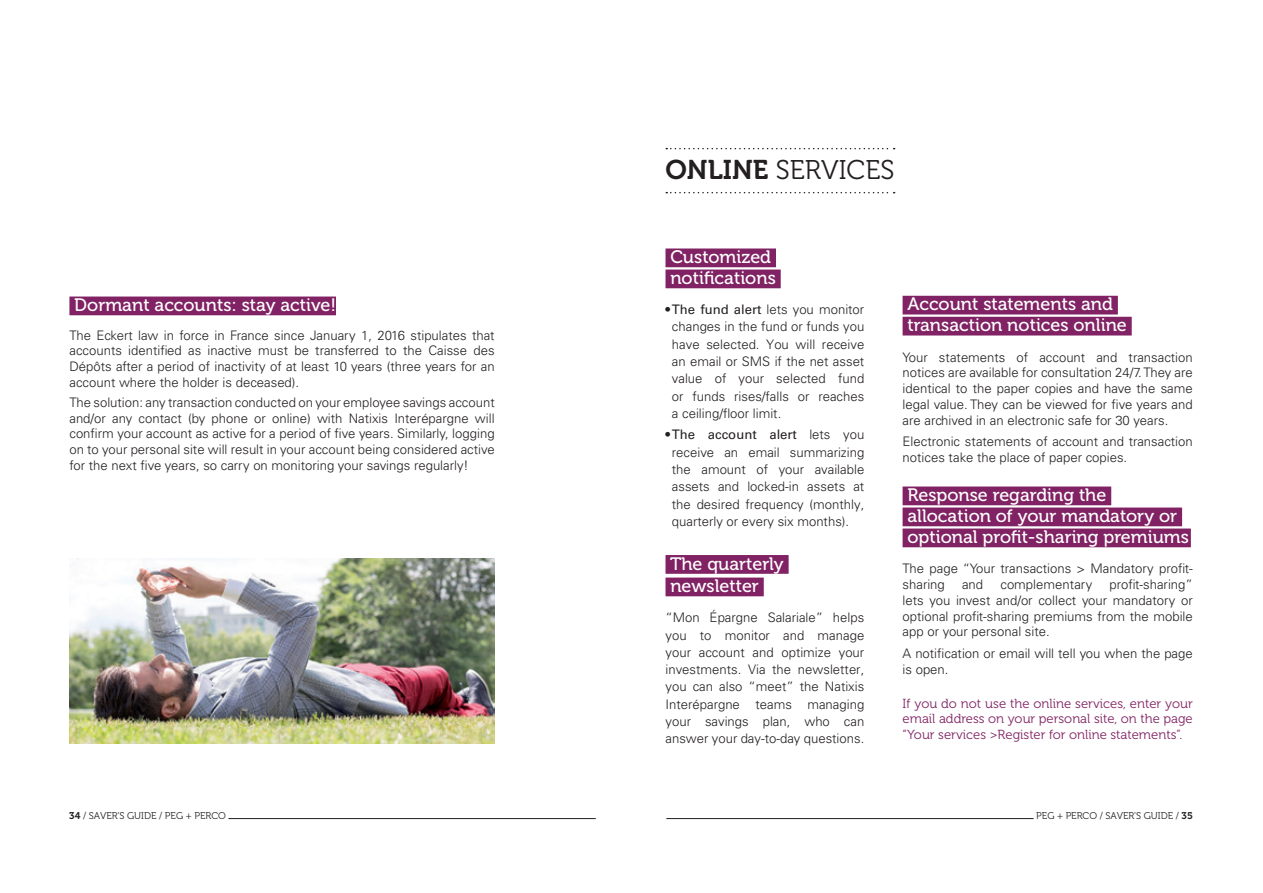
<style>
.page{position:relative;width:1263px;height:893px;background:#fff}
.page>*{position:absolute;margin:0;border:0;box-sizing:border-box;transform-origin:0 0}
.T2{font:27px "Museo 300";color:#231f20}
.T4_-_chapitre_1{font:18px/21px "Museo 500";color:#fff}
.t1{font:300 13.2px/17.2px "Univers LT Std";color:#231f20;text-align:justify}
.t2{font:13.2px/15.8px "Museo 300";color:#802263;text-align:justify}
.t3{font:9.75px "Museo 300";color:#231f20}
.s1{font-family:"Museo 700"}
.s2{font-weight:400}
</style>
<div class="page">
<img style="left:69px;top:559px;width:426px;height:184px">
<hr style="left:666px;top:818px;width:367px;height:1px;background:#231f20">
<hr style="left:228px;top:818px;width:368px;height:1px;background:#231f20">
<svg style="left:666px;top:148px;width:229px;height:1px"></svg>
<svg style="left:666px;top:192px;width:229px;height:1px"></svg>
<div style="left:665px;top:248px;width:111px;height:19px;background:#802263"></div>
<div style="left:665px;top:270px;width:116px;height:18px;background:#802263"></div>
<div style="left:665px;top:555px;width:124px;height:19px;background:#802263"></div>
<div style="left:665px;top:578px;width:99px;height:18px;background:#802263"></div>
<div style="left:902px;top:296px;width:216px;height:18px;background:#802263"></div>
<div style="left:902px;top:317px;width:230px;height:18px;background:#802263"></div>
<div style="left:902px;top:486px;width:209px;height:19px;background:#802263"></div>
<div style="left:902px;top:507px;width:280px;height:19px;background:#802263"></div>
<div style="left:902px;top:528px;width:289px;height:19px;background:#802263"></div>
<div style="left:69px;top:297px;width:267px;height:18px;background:#802263"></div>
<p class="T4_-_chapitre_1" style="left:74px;top:295px;width:263px">Dormant accounts: stay active!</p>
<p class="t1" style="left:69px;top:327px;width:427px;line-height:15.8px">The Eckert law in force in France since January 1, 2016 stipulates that accounts identified as inactive must be transferred to the Caisse des Dépôts after a period of inactivity of at least 10 years (three years for an account where the holder is deceased).</p>
<p class="t1" style="left:69px;top:394px;width:427px;line-height:15.8px">The solution: any transaction conducted on your employee savings account and/or any contact (by phone or online) with Natixis Interépargne will confirm your account as active for a period of five years. Similarly, logging on to your personal site will result in your account being considered active for the next five years, so carry on monitoring your savings regularly!</p>
<p class="T2" style="left:665px;top:155px;width:230px"><span class="s1">ONLINE</span> SERVICES</p>
<p class="T4_-_chapitre_1" style="left:670px;top:247px;width:107px">Customized notifications</p>
<p class="t1" style="left:672px;top:301px;width:194px;text-indent:-6px"><span class="s2">•The fund alert</span> lets you monitor changes in the fund or funds you have selected. You will receive an email or SMS if the net asset value of your selected fund or funds rises/falls or reaches a ceiling/floor limit.</p>
<p class="t1" style="left:672px;top:426px;width:194px;text-indent:-6px"><span class="s2">•The account alert</span> lets you receive an email summarizing the amount of your available assets and locked-in assets at the desired frequency (monthly, quarterly or every six months).</p>
<p class="T4_-_chapitre_1" style="left:670px;top:552px;width:115px;line-height:22.5px">The quarterly newsletter</p>
<p class="t1" style="left:665px;top:609px;width:200px">“Mon Épargne Salariale” helps you to monitor and manage your account and optimize your investments. Via the newsletter, you can also “meet” the Natixis Interépargne teams managing your savings plan, who can answer your day-to-day questions.</p>
<p class="T4_-_chapitre_1" style="left:907px;top:294px;width:221px">Account statements and transaction notices online</p>
<p class="t1" style="left:902px;top:349px;width:292px;line-height:15.8px">Your statements of account and transaction notices are available for consultation 24/7. They are identical to the paper copies and have the same legal value. They can be viewed for five years and are archived in an electronic safe for 30 years.</p>
<p class="t1" style="left:902px;top:434px;width:292px;line-height:15.8px">Electronic statements of account and transaction notices take the place of paper copies.</p>
<p class="T4_-_chapitre_1" style="left:907px;top:485px;width:283px">Response regarding the allocation of your mandatory or optional profit-sharing premiums</p>
<p class="t1" style="left:902px;top:561px;width:292px;line-height:15.8px">The page “Your transactions &gt; Mandatory profit&shy;sharing</p>
<p class="t1" style="left:902px;top:577px;width:292px;line-height:15.8px;text-indent:207px">profit-sharing” lets you invest and/or collect your mandatory or optional profit-sharing premiums from the mobile app or your personal site.</p>
<p class="t1" style="left:902px;top:646px;width:292px;line-height:15.8px">A notification or email will tell you when the page is open.</p>
<p class="t2" style="left:902px;top:695px;width:292px">If you do not use the online services, enter your email address on your personal site, on the page “Your services &gt;Register for online statements”.</p>
<p class="t1" style="left:962px;top:576px;width:23px">and</p>
<p class="t1" style="left:1000px;top:576px;width:93px">complementary</p>
<p class="t3" style="left:69px;top:810px;width:158px"><span class="s1">34</span> / SAVER’S GUIDE / PEG + PERCO</p>
<p class="t3" style="left:1036px;top:810px;width:158px">PEG + PERCO / SAVER’S GUIDE / <span class="s1">35</span></p>
</div>
